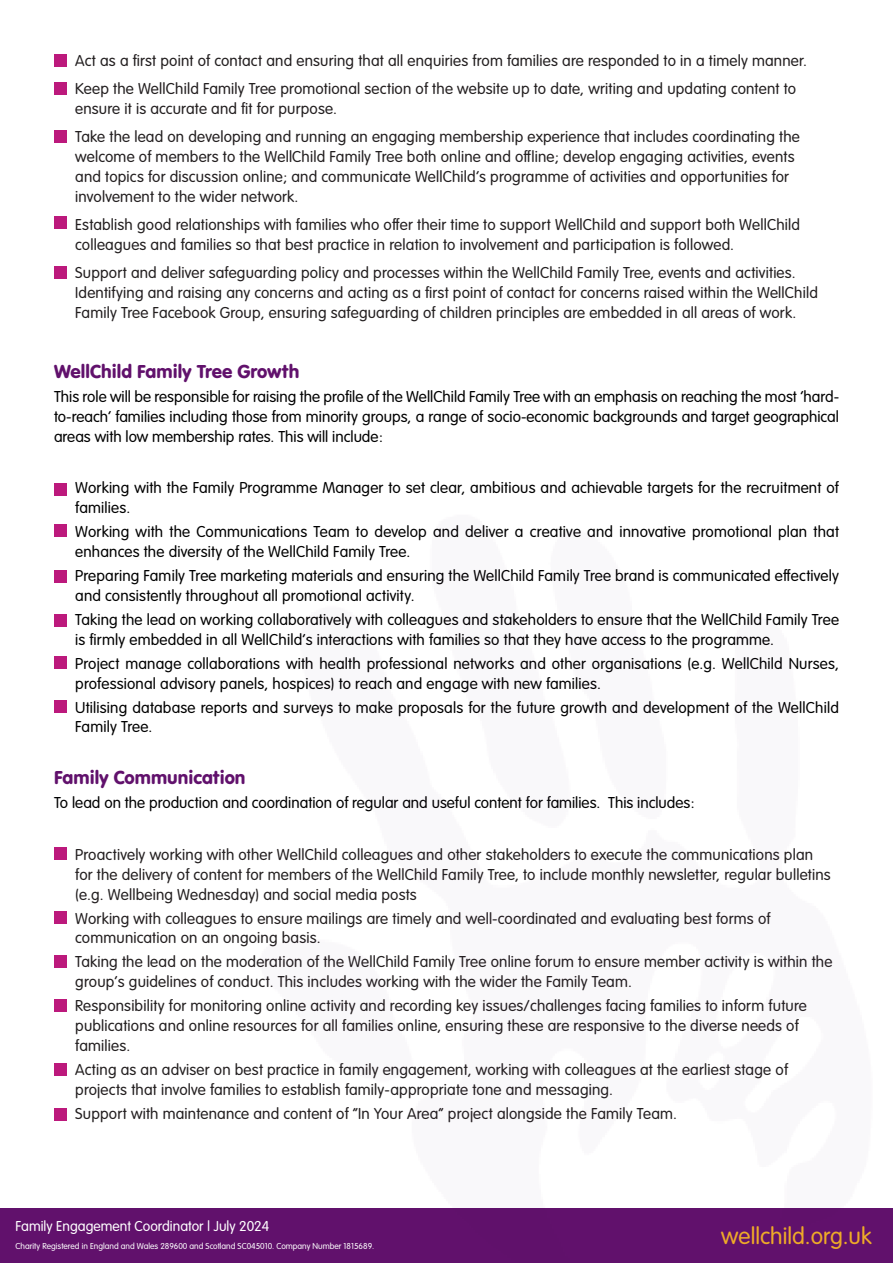
<style>
.page{position:relative;width:893px;height:1263px;background:#fff}
.page>*{position:absolute;margin:0;border:0;box-sizing:border-box;transform-origin:0 0}
.t1{font:300 24.75px "VAG Rundschrift D";color:#eeaa28}
.t2{font:19.5px "VAG Rundschrift D";color:#61116c}
.t3{font:300 16.5px/19.8px "VAG Rundschrift D";letter-spacing:.01em;color:#231f20}
.t4{font:300 16.5px/19.8px "VAG Rundschrift D";letter-spacing:.01em;color:#000001}
.t5{font:300 15px "VAG Rundschrift D";color:#fff}
.t6{font:300 9px "VAG Rundschrift D";color:#fff}
</style>
<div class="page">
<div style="left:0;top:1209px;width:893px;height:54px;background:#61116c"></div>
<div style="left:54px;top:614px;width:12px;height:12px;background:#bc197c"></div>
<div style="left:54px;top:570px;width:12px;height:12px;background:#bc197c"></div>
<div style="left:54px;top:524px;width:12px;height:12px;background:#bc197c"></div>
<div style="left:54px;top:483px;width:12px;height:12px;background:#bc197c"></div>
<div style="left:54px;top:267px;width:12px;height:12px;background:#bc197c"></div>
<div style="left:54px;top:217px;width:12px;height:12px;background:#bc197c"></div>
<div style="left:54px;top:130px;width:12px;height:12px;background:#bc197c"></div>
<div style="left:54px;top:83px;width:12px;height:12px;background:#bc197c"></div>
<div style="left:54px;top:54px;width:12px;height:12px;background:#bc197c"></div>
<div style="left:54px;top:912px;width:12px;height:12px;background:#bc197c"></div>
<div style="left:54px;top:847px;width:12px;height:12px;background:#bc197c"></div>
<div style="left:54px;top:700px;width:12px;height:12px;background:#bc197c"></div>
<div style="left:54px;top:656px;width:12px;height:12px;background:#bc197c"></div>
<div style="left:54px;top:1063px;width:12px;height:12px;background:#bc197c"></div>
<div style="left:54px;top:999px;width:12px;height:13px;background:#bc197c"></div>
<div style="left:54px;top:956px;width:12px;height:12px;background:#bc197c"></div>
<div style="left:54px;top:1109px;width:12px;height:12px;background:#bc197c"></div>
<p class="t3" style="left:75px;top:51px;width:733px">Act as a first point of contact and ensuring that all enquiries from families are responded to in a timely manner.</p>
<p class="t3" style="left:75px;top:79px;width:722px">Keep the WellChild Family Tree promotional section of the website up to date, writing and updating content to ensure it is accurate and fit for purpose.</p>
<p class="t3" style="left:75px;top:127px;width:726px">Take the lead on developing and running an engaging membership experience that includes coordinating the welcome of members to the WellChild Family Tree both online and offline; develop engaging activities, events and topics for discussion online; and communicate WellChild’s programme of activities and opportunities for involvement to the wider network.</p>
<p class="t3" style="left:75px;top:215px;width:726px">Establish good relationships with families who offer their time to support WellChild and support both WellChild colleagues and families so that best practice in relation to involvement and participation is followed.</p>
<p class="t3" style="left:75px;top:263px;width:744px">Support and deliver safeguarding policy and processes within the WellChild Family Tree, events and activities.<br>Identifying and raising any concerns and acting as a first point of contact for concerns raised within the WellChild<br>Family Tree Facebook Group, ensuring safeguarding of children principles are embedded in all areas of work.</p>
<p class="t2" style="left:54px;top:360px;width:247px">WellChild Family Tree Growth</p>
<p class="t4" style="left:54px;top:387px;width:787px;text-align:justify">This role will be responsible for raising the profile of the WellChild Family Tree with an emphasis on reaching the most ‘hard&shy;to-reach’ families including those from minority groups, a range of socio-economic backgrounds and target geographical areas with low membership rates. This will include:</p>
<p class="t4" style="left:75px;top:478px;width:765px">Working with the Family Programme Manager to set clear, ambitious and achievable targets for the recruitment of families.</p>
<p class="t4" style="left:75px;top:522px;width:765px">Working with the Communications Team to develop and deliver a creative and innovative promotional plan that enhances the diversity of the WellChild Family Tree.</p>
<p class="t4" style="left:75px;top:566px;width:765px">Preparing Family Tree marketing materials and ensuring the WellChild Family Tree brand is communicated effectively and consistently throughout all promotional activity.</p>
<p class="t4" style="left:75px;top:610px;width:765px">Taking the lead on working collaboratively with colleagues and stakeholders to ensure that the WellChild Family Tree is firmly embedded in all WellChild’s interactions with families so that they have access to the programme.</p>
<p class="t4" style="left:75px;top:654px;width:765px">Project manage collaborations with health professional networks and other organisations (e.g. WellChild Nurses, professional advisory panels, hospices) to reach and engage with new families.</p>
<p class="t4" style="left:75px;top:698px;width:765px">Utilising database reports and surveys to make proposals for the future growth and development of the WellChild<br>Family Tree.</p>
<p class="t2" style="left:54px;top:766px;width:193px">Family Communication</p>
<p class="t4" style="left:54px;top:793px;width:642px">To lead on the production and coordination of regular and useful content for families. This includes:</p>
<p class="t3" style="left:75px;top:845px;width:757px">Proactively working with other WellChild colleagues and other stakeholders to execute the communications plan for the delivery of content for members of the WellChild Family Tree, to include monthly newsletter, regular bulletins (e.g. Wellbeing Wednesday) and social media posts</p>
<p class="t3" style="left:75px;top:909px;width:697px">Working with colleagues to ensure mailings are timely and well-coordinated and evaluating best forms of communication on an ongoing basis.</p>
<p class="t3" style="left:75px;top:952px;width:759px">Taking the lead on the moderation of the WellChild Family Tree online forum to ensure member activity is within the group’s guidelines of conduct. This includes working with the wider the Family Team.</p>
<p class="t3" style="left:75px;top:996px;width:733px">Responsibility for monitoring online activity and recording key issues/challenges facing families to inform future publications and online resources for all families online, ensuring these are responsive to the diverse needs of families.</p>
<p class="t3" style="left:75px;top:1060px;width:714px">Acting as an adviser on best practice in family engagement, working with colleagues at the earliest stage of projects that involve families to establish family-appropriate tone and messaging.</p>
<p class="t3" style="left:75px;top:1104px;width:603px">Support with maintenance and content of “In Your Area” project alongside the Family Team.</p>
<p class="t5" style="left:16px;top:1218px;width:255px">Family Engagement Coordinator | July 2024</p>
<p class="t6" style="left:16px;top:1241px;width:360px">Charity Registered in England and Wales 289600 and Scotland SC045010. Company Number 1815689.</p>
<p class="t1" style="left:721px;top:1222px;width:152px">wellchild.org.uk</p>
</div>
